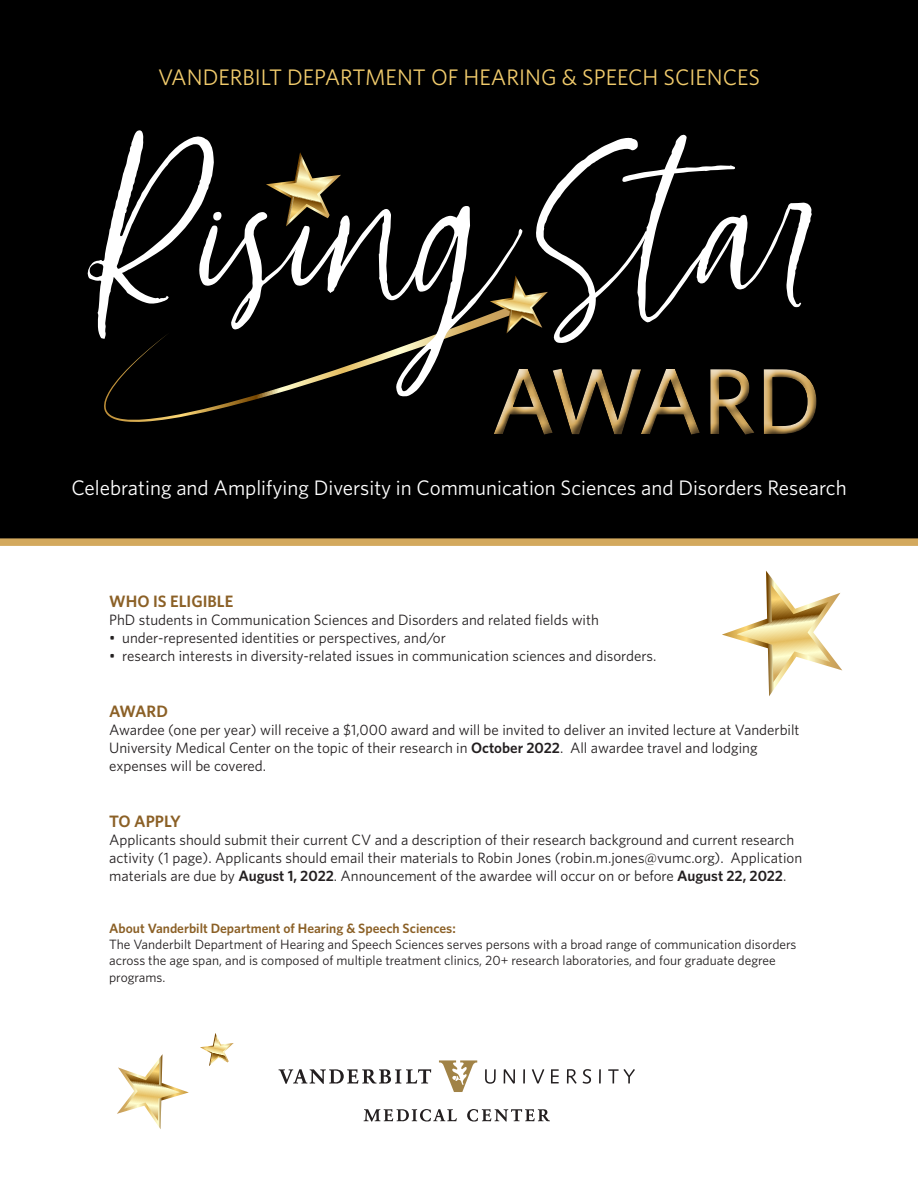
<style>
.page{position:relative;width:918px;height:1188px;background:#fff}
.page>*{position:absolute;margin:0;border:0;box-sizing:border-box;transform-origin:0 0}
.t1{font:italic 283.5px "Bloomsberry Script";color:#fff}
.t2{font:500 93.75px "Whitney";letter-spacing:-.035em;color:#d3a95e}
.t3{font:22.5px "Whitney";color:#f1cb6c}
.t4{font:21px "Whitney";color:#fff}
.t5{font:600 16.5px "Whitney";color:#8b6026}
.t6{font:15px/18px "Whitney";color:#231f20}
.t7{font:13.5px/16.2px "Whitney";color:#231f20}
.t8{font:600 13.5px "Whitney";color:#8b6026}
.s1{font-weight:600}
</style>
<div class="page">
<div style="left:0;top:0;width:918px;height:542px;background:#000"></div>
<svg style="left:104px;top:314px;width:386px;height:108px"></svg>
<svg style="left:490px;top:275px;width:58px;height:59px"></svg>
<svg style="left:266px;top:152px;width:75px;height:74px"></svg>
<div style="left:483px;top:357px;width:338px;height:85px;background:#000"></div>
<div style="left:484px;top:362px;width:344px;height:84px;background:#231f20;opacity:.75"></div>
<svg style="left:467px;top:1109px;width:83px;height:13px"></svg>
<svg style="left:364px;top:1109px;width:93px;height:13px"></svg>
<svg style="left:485px;top:1069px;width:11px;height:15px"></svg>
<svg style="left:504px;top:1069px;width:11px;height:15px"></svg>
<svg style="left:523px;top:1069px;width:2px;height:14px"></svg>
<svg style="left:532px;top:1069px;width:12px;height:14px"></svg>
<svg style="left:551px;top:1069px;width:8px;height:14px"></svg>
<svg style="left:583px;top:1069px;width:8px;height:15px"></svg>
<svg style="left:599px;top:1069px;width:2px;height:14px"></svg>
<svg style="left:608px;top:1069px;width:27px;height:14px"></svg>
<svg style="left:567px;top:1069px;width:10px;height:15px"></svg>
<svg style="left:279px;top:1069px;width:152px;height:15px"></svg>
<svg style="left:439px;top:1060px;width:38px;height:32px"></svg>
<svg style="left:117px;top:1054px;width:72px;height:75px"></svg>
<div style="left:0;top:538px;width:918px;height:8px;background:#d3a95e"></div>
<svg style="left:722px;top:571px;width:120px;height:125px"></svg>
<svg style="left:200px;top:1033px;width:34px;height:33px"></svg>
<p class="t3" style="left:158px;top:62px;width:603px">VANDERBILT DEPARTMENT OF HEARING &amp; SPEECH SCIENCES</p>
<p class="t1" style="left:69px;top:108px;width:744px">RisingStar</p>
<h2 class="t2" style="left:491px;top:339px;width:332px">AWARD</h2>
<p class="t4" style="left:71px;top:473px;width:777px">Celebrating and Amplifying Diversity in Communication Sciences and Disorders Research</p>
<p class="t5" style="left:109px;top:590px;width:126px">WHO IS ELIGIBLE</p>
<p class="t6" style="left:109px;top:611px;width:491px">PhD students in Communication Sciences and Disorders and related fields with</p>
<p class="t6" style="left:109px;top:629px;width:338px">• under-represented identities or perspectives, and/or</p>
<p class="t6" style="left:109px;top:647px;width:549px">• research interests in diversity-related issues in communication sciences and disorders.</p>
<p class="t5" style="left:109px;top:700px;width:60px">AWARD</p>
<p class="t6" style="left:109px;top:720px;width:692px">Awardee (one per year) will receive a $1,000 award and will be invited to deliver an invited lecture at Vanderbilt<br>University Medical Center on the topic of their research in <span class="s1">October 2022</span>. All awardee travel and lodging expenses will be covered.</p>
<p class="t5" style="left:109px;top:810px;width:73px">TO APPLY</p>
<p class="t6" style="left:109px;top:830px;width:695px">Applicants should submit their current CV and a description of their research background and current research activity (1 page). Applicants should email their materials to Robin Jones (robin.m.jones@vumc.org). Application materials are due by <span class="s1">August 1, 2022</span>. Announcement of the awardee will occur on or before <span class="s1">August 22, 2022</span>.</p>
<p class="t8" style="left:109px;top:919px;width:348px">About Vanderbilt Department of Hearing &amp; Speech Sciences:</p>
<p class="t7" style="left:109px;top:936px;width:689px">The Vanderbilt Department of Hearing and Speech Sciences serves persons with a broad range of communication disorders across the age span, and is composed of multiple treatment clinics, 20+ research laboratories, and four graduate degree programs.</p>
</div>
